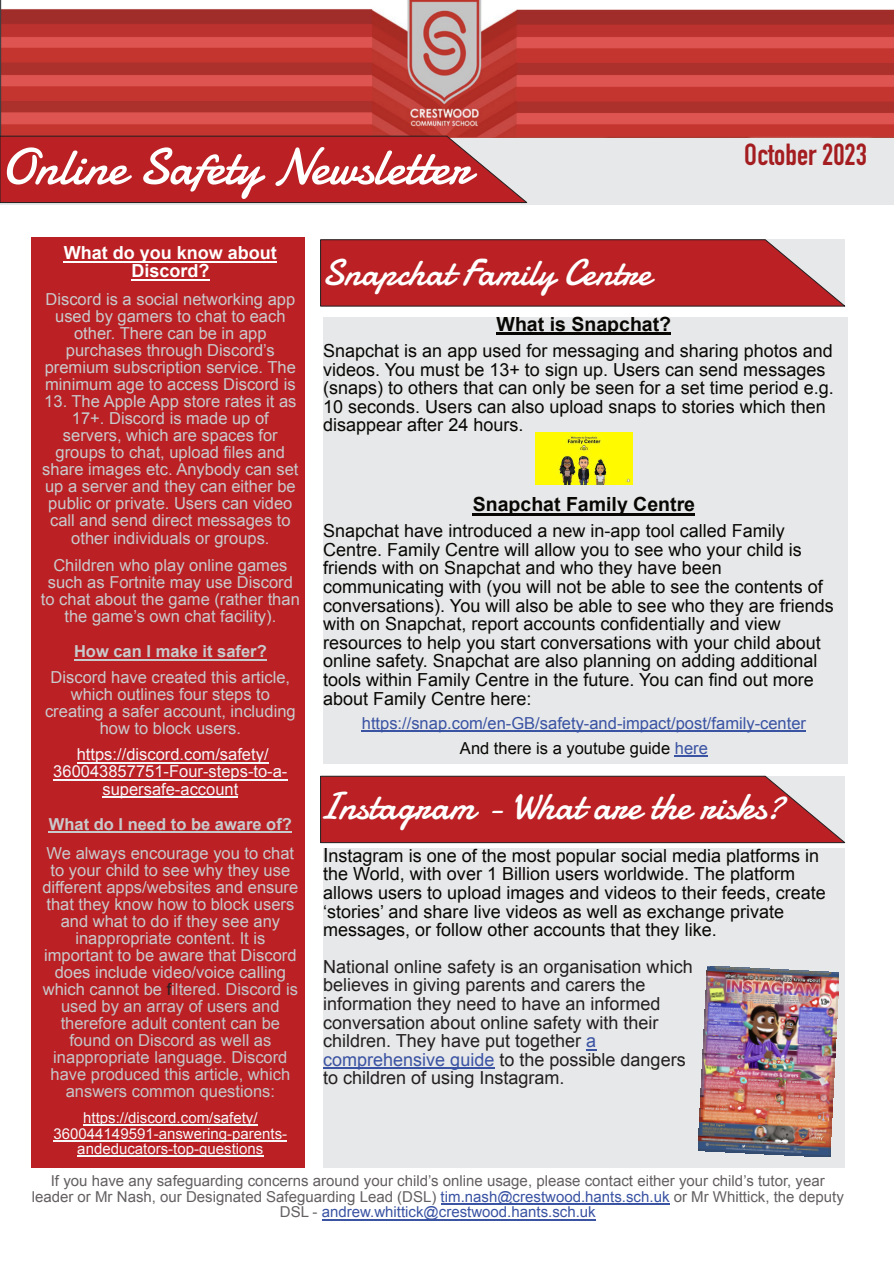
<style>
.page{position:relative;width:894px;height:1263px;background:#fff}
.page>*{position:absolute;margin:0;border:0;box-sizing:border-box;transform-origin:0 0}
.t1{font:51.9px "Damion";color:#fff}
.t2{font:39px "Damion";color:#fff}
.t3{font:37.5px "Damion";color:#fff}
.t4{font:700 30px "DIN Condensed";color:#a41d20}
.t5{font:700 19.5px "Arial";color:#080704}
.t6{font:18px/18.6px "Arial";color:#080704}
.t7{font:18px/18.6px "Arial";color:#231f20}
.t8{font:700 18px/18.6px "Arial";color:#fff;text-align:center}
.t9{font:16.5px/17.1px "Arial";color:#c9cacc;text-align:center}
.t10{font:16.5px/24.6px "Arial";color:#3a53a3;text-align:center}
.t11{font:16.5px/17.1px "Arial";color:#f6f6fa;text-align:center}
.t12{font:700 16.5px "Arial";color:#c9cacc}
.t13{font:15px/15.5px "Arial";color:#635f62;text-align:center}
.t14{font:15px/15.5px "Arial";color:#f7f7f8;text-align:center}
.s1{color:#231f20}
.s2{color:#c5c6c8}
.s3{color:#080704}
.s4{font-size:19.5px}
.s5{color:#3a53a3}
</style>
<div class="page">
<div style="left:323px;top:848px;width:521px;height:320px;background:#e7e8e9"></div>
<img style="left:0;top:0;width:893px;height:138px">
<div style="left:0;top:138px;width:893px;height:67px;background:#e7e8e9"></div>
<svg style="left:0;top:136px;width:527px;height:67px;background:#b92e31"></svg>
<svg style="left:320px;top:776px;width:525px;height:67px;background:#b92f32"></svg>
<div style="left:323px;top:317px;width:524px;height:447px;background:#e7e8e9"></div>
<svg style="left:320px;top:239px;width:525px;height:67px;background:#b92f33"></svg>
<div style="left:31px;top:237px;width:273px;height:931px;background:#ba2024"></div>
<hr style="left:64px;top:261px;width:213px;height:2px;background:#fff">
<hr style="left:131px;top:279px;width:78px;height:2px;background:#fff">
<hr style="left:74px;top:659px;width:193px;height:2px;background:#c9cacc">
<hr style="left:77px;top:762px;width:191px;height:1px;background:#f6f6fa">
<hr style="left:53px;top:779px;width:234px;height:1px;background:#f6f6fa">
<hr style="left:102px;top:796px;width:136px;height:1px;background:#f6f6fa">
<hr style="left:49px;top:831px;width:243px;height:2px;background:#c9cacc">
<hr style="left:83px;top:1125px;width:174px;height:1px;background:#f7f7f8">
<hr style="left:53px;top:1140px;width:234px;height:1px;background:#f7f7f8">
<hr style="left:77px;top:1156px;width:186px;height:1px;background:#f7f7f8">
<hr style="left:323px;top:1068px;width:171px;height:1px;background:#3a53a3">
<hr style="left:440px;top:1203px;width:229px;height:1px;background:#3a53a3">
<hr style="left:322px;top:1219px;width:273px;height:1px;background:#3a53a3">
<hr style="left:496px;top:333px;width:175px;height:2px;background:#080704">
<hr style="left:472px;top:513px;width:222px;height:2px;background:#080704">
<hr style="left:361px;top:731px;width:444px;height:1px;background:#3a53a3">
<hr style="left:674px;top:755px;width:33px;height:2px;background:#3a53a3">
<img style="left:535px;top:432px;width:97px;height:53px">
<img style="left:698px;top:966px;width:140px;height:191px">
<h1 class="t1" style="left:1px;top:132px;width:471px">Online Safety Newsletter</h1>
<h3 class="t4" style="left:743px;top:144px;width:124px">October 2023</h3>
<p class="t8" style="left:64px;top:245px;width:214px">What do you know about<br>Discord?</p>
<p class="t9" style="left:45px;top:292px;width:252px">Discord is a social networking app used by gamers to chat to each other. There can be in app purchases through Discord’s premium subscription service. The minimum age to access Discord is</p>
<p class="t9" style="left:42px;top:394px;width:257px">13. The Apple App store rates it as<br>17+. Discord is made up of servers, which are spaces for groups to chat, upload files and share images etc. Anybody can set up a server and they can either be public or private. Users can video call and send direct messages to other individuals or groups.</p>
<p class="t9" style="left:41px;top:558px;width:260px">Children who play online games such as Fortnite may use Discord to chat about the game (rather than the game’s own chat facility).</p>
<p class="t12" style="left:74px;top:645px;width:194px">How can I make it safer?</p>
<p class="t9" style="left:45px;top:670px;width:252px">Discord have created this article, which outlines four steps to creating a safer account, including how to block users.</p>
<p class="t11" style="left:53px;top:748px;width:235px">https://discord.com/safety/<br>360043857751-Four-steps-to-a&shy;supersafe-account</p>
<p class="t12" style="left:49px;top:817px;width:244px">What do I need to be aware of?</p>
<p class="t9" style="left:42px;top:846px;width:257px">We always encourage you to chat to your child to see why they use different apps/websites and ensure that they know how to block users and what to do if they see any inappropriate content. It is important to be aware that Discord does include video/voice calling which cannot be <span class="s1">f</span><span class="s2">iltered. Discord is used by an array of users and therefore adult content can be found on Discord as well as inappropriate language. Discord have produced this article, which answers common questions:</span></p>
<p class="t14" style="left:53px;top:1111px;width:235px">https://discord.com/safety/<br>360044149591-answering-parents&shy;andeducators-top-questions</p>
<h3 class="t3" style="left:322px;top:247px;width:330px">Snapchat Family Centre</h3>
<p class="t5" style="left:496px;top:317px;width:176px">What is Snapchat?</p>
<p class="t6" style="left:323px;top:343px;width:512px">Snapchat is an app used for messaging and sharing photos and videos. You must be 13+ to sign up. Users can send messages (snaps) to others that can only be seen for a set time period e.g.<br>10 seconds. Users can also upload snaps to stories which then disappear after 24 hours.</p>
<p class="t5" style="left:472px;top:497px;width:224px">Snapchat Family Centre</p>
<p class="t6" style="left:323px;top:523px;width:512px">Snapchat have introduced a new in-app tool called Family Centre. Family Centre will allow you to see who your child is friends with on Snapchat and who they have been communicating with (you will not be able to see the contents of conversations). You will also be able to see who they are friends with on Snapchat, report accounts confidentially and view resources to help you start conversations with your child about online safety. Snapchat are also planning on adding additional tools within Family Centre in the future. You can find out more about Family Centre here:</p>
<p class="t10" style="left:361px;top:712px;width:445px">https://snap.com/en-GB/safety-and-impact/post/family-center<br><span class="s3">And there is a youtube guide</span> here</p>
<h2 class="t2" style="left:318px;top:780px;width:467px">Instagram - What are the risks?</h2>
<p class="t6" style="left:323px;top:848px;width:504px"><span class="s4">I</span>nstagram is one of the most popular social media platforms in the World, with over 1 Billion users worldwide. The platform allows users to upload images and videos to their feeds, create ‘stories’ and share live videos as well as exchange private messages, or follow other accounts that they like.</p>
<p class="t7" style="left:323px;top:959px;width:371px">National online safety is an organisation which believes in giving parents and carers the information they need to have an informed conversation about online safety with their children. They have put together <span class="s5">a comprehensive guide</span> to the possible dangers to children of using Instagram.</p>
<p class="t13" style="left:32px;top:1175px;width:813px">If you have any safeguarding concerns around your child’s online usage, please contact either your child’s tutor, year leader or Mr Nash, our Designated Safeguarding Lead (DSL) <span class="s5">tim.nash@crestwood.hants.sch.uk</span> or Mr Whittick, the deputy<br>DSL - <span class="s5">andrew.whittick@crestwood.hants.sch.uk</span></p>
</div>
